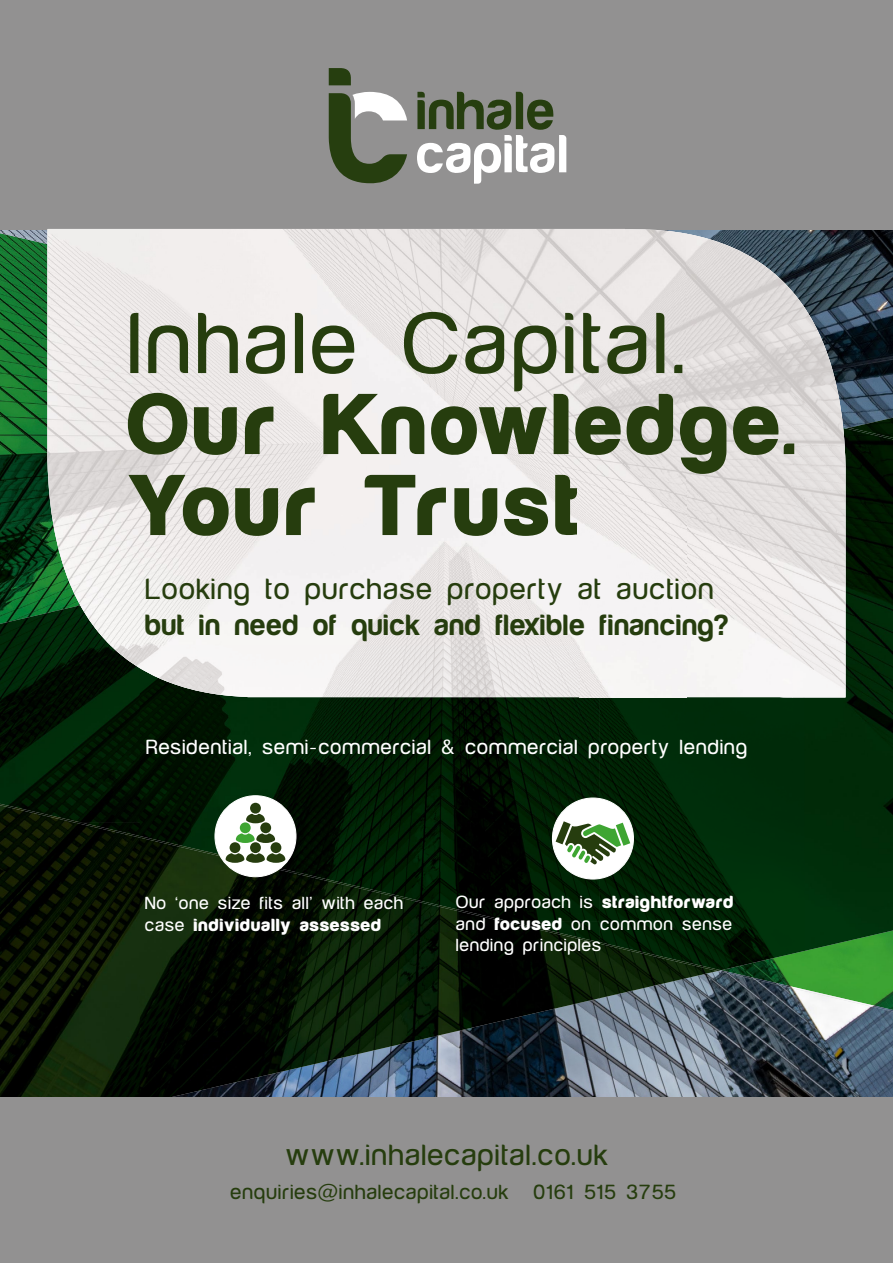
<style>
.page{position:relative;width:893px;height:1263px;background:#fff}
.page>*{position:absolute;margin:0;border:0;box-sizing:border-box;transform-origin:0 0}
.t1{font:900 88.5px/81px "Harabara Mais Black Harabara Mais";color:#263d0e}
.t2{font:700 30px/36px "Harabara Mais Bold Harabara Mais";color:#263d0e}
.t3{font:30px "Harabara Mais Harabara Mais";color:#263d0e}
.t4{font:21px "Harabara Mais Harabara Mais";color:#fff}
.t5{font:21px "Harabara Mais Harabara Mais";color:#263d0e}
.t6{font:18px/21.6px "Harabara Mais Harabara Mais";color:#fff}
.s1{font-family:"Harabara Mais Harabara Mais";font-weight:400}
.s2{font-family:"Harabara Mais Black Harabara Mais";font-weight:900}
.s3{color:#929191}
</style>
<div class="page">
<img style="left:0;top:230px;width:893px;height:867px">
<img style="left:849px;top:418px;width:44px;height:10px">
<img style="left:0;top:823px;width:140px;height:274px">
<img style="left:140px;top:873px;width:205px;height:215px">
<img style="left:344px;top:922px;width:256px;height:114px">
<img style="left:599px;top:971px;width:103px;height:27px">
<img style="left:701px;top:971px;width:17px;height:4px">
<img style="left:344px;top:1036px;width:92px;height:21px">
<img style="left:140px;top:1088px;width:72px;height:9px">
<div style="left:0;top:0;width:893px;height:230px;background:#929191"></div>
<svg style="left:417px;top:92px;width:149px;height:92px"></svg>
<svg style="left:329px;top:92px;width:78px;height:92px"></svg>
<svg style="left:329px;top:68px;width:22px;height:17px"></svg>
<img style="left:0;top:244px;width:47px;height:361px">
<div style="left:804px;top:951px;width:89px;height:19px;background:#3ba233"></div>
<img style="left:804px;top:429px;width:89px;height:522px">
<img style="left:0;top:605px;width:140px;height:217px">
<img style="left:140px;top:697px;width:51px;height:125px">
<img style="left:191px;top:697px;width:408px;height:175px">
<img style="left:599px;top:697px;width:205px;height:273px">
<img style="left:512px;top:872px;width:88px;height:49px">
<img style="left:0;top:232px;width:47px;height:12px">
<img style="left:718px;top:970px;width:175px;height:41px">
<img style="left:846px;top:428px;width:47px;height:11px">
<img style="left:0;top:804px;width:84px;height:19px">
<img style="left:75px;top:822px;width:223px;height:51px">
<img style="left:289px;top:872px;width:223px;height:50px">
<img style="left:503px;top:921px;width:218px;height:50px">
<svg style="left:47px;top:230px;width:798px;height:467px;background:#384849"></svg>
<img style="left:47px;top:229px;width:639px;height:261px">
<img style="left:686px;top:234px;width:107px;height:463px">
<img style="left:792px;top:359px;width:53px;height:338px">
<img style="left:49px;top:489px;width:530px;height:157px">
<img style="left:579px;top:489px;width:107px;height:208px">
<img style="left:110px;top:645px;width:470px;height:52px">
<div style="left:215px;top:796px;width:81px;height:81px;background:#fff;border-radius:50%"></div>
<div style="left:214px;top:795px;width:82px;height:82px;border:1px solid #fff;border-radius:50%"></div>
<svg style="left:226px;top:803px;width:59px;height:60px"></svg>
<div style="left:552px;top:798px;width:81px;height:81px;background:#fff;border-radius:50%"></div>
<div style="left:552px;top:797px;width:82px;height:82px;border:1px solid #fff;border-radius:50%"></div>
<svg style="left:556px;top:821px;width:74px;height:43px"></svg>
<div style="left:0;top:1097px;width:893px;height:166px;background:#929191"></div>
<p class="t1" style="left:125px;top:303px;width:676px"><span class="s1">Inhale Capital.<br></span>Our Knowledge.<br>Your Trust</p>
<p class="t2" style="left:145px;top:571px;width:585px"><span class="s1">Looking to purchase property at auction </span>but in need of quick and flexible financing?</p>
<p class="t4" style="left:145px;top:735px;width:604px">Residential, semi-commercial &amp; commercial property lending</p>
<p class="t6" style="left:145px;top:892px;width:260px">No ‘one size fits all’ with each case <span class="s2">individually assessed</span></p>
<p class="t6" style="left:455px;top:891px;width:280px;text-align:justify">Our approach is <span class="s2">straightforward </span>and <span class="s2">focused</span> on common sense lending principles</p>
<p class="t3" style="left:285px;top:1137px;width:324px">www.inhalecapital.co.uk</p>
<p class="t5" style="left:230px;top:1180px;width:448px">enquiries@inhalecapital.co.uk <span class="s3">|</span> 0161 515 3755</p>
</div>
